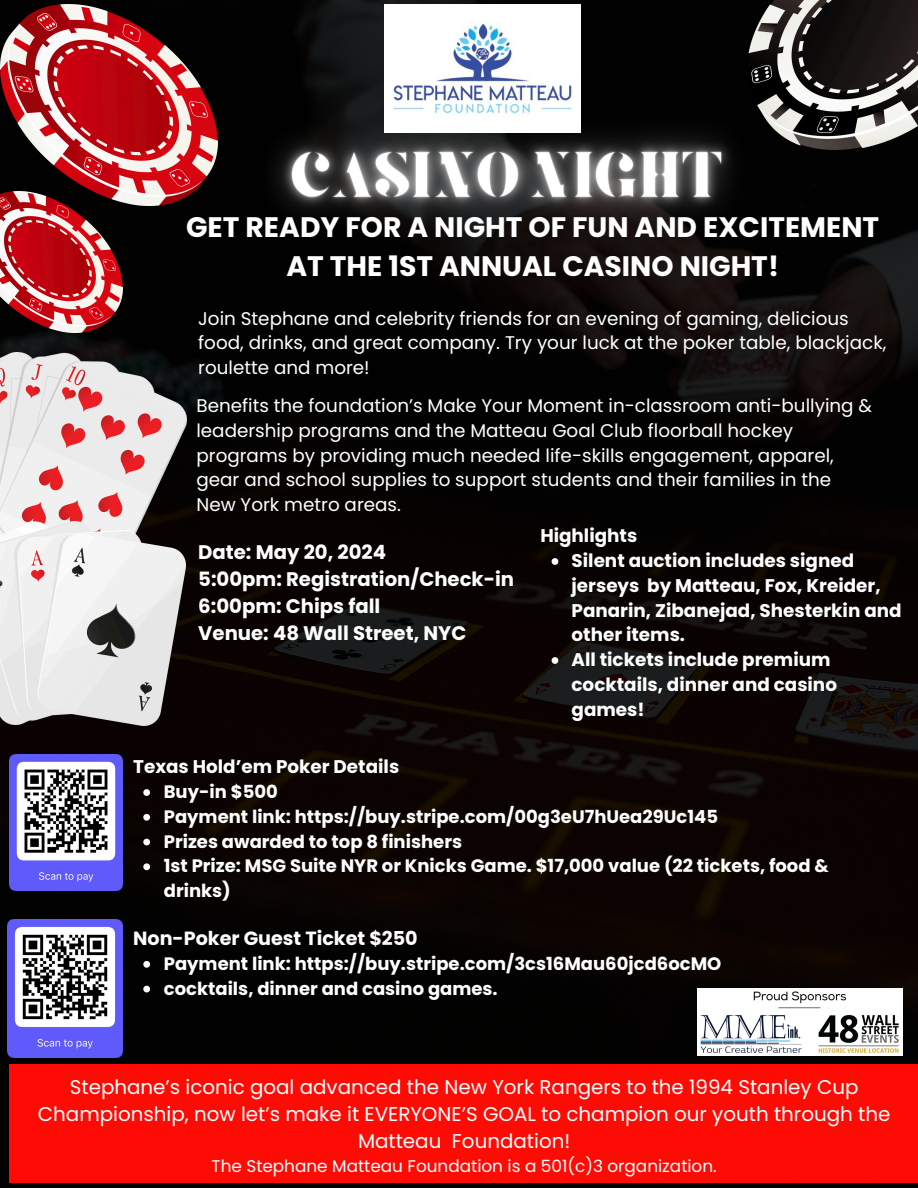
<style>
.page{position:relative;width:918px;height:1188px;background:#fff}
.page>*{position:absolute;margin:0;border:0;box-sizing:border-box;transform-origin:0 0}
.t1{font:700 28.2px/39.2px "Poppins";color:#fff;text-align:center}
.t2{font:19.8px/27px "Poppins";color:#fff;text-align:center}
.t3{font:700 19.65px/27px "Poppins";color:#fff}
.t4{font:700 19.2px "Poppins";color:#fff}
.t5{font:18.3px/24.8px "Poppins";color:#fff}
.t6{font:700 18.3px/24.8px "Poppins";color:#fff}
.t7{font:700 18px/24.8px "Poppins";color:#fff}
.t8{font:16.8px "Poppins";color:#fff}
</style>
<div class="page">
<img style="left:0;top:0;width:918px;height:1188px">
<img style="left:0;top:206px;width:123px;height:126px">
<img style="left:0;top:353px;width:187px;height:224px">
<img style="left:0;top:522px;width:186px;height:203px">
<div style="left:9px;top:1064px;width:909px;height:118px;background:#ff0b06"></div>
<img style="left:9px;top:754px;width:114px;height:136px">
<img style="left:8px;top:919px;width:115px;height:139px">
<img style="left:697px;top:988px;width:205px;height:68px">
<img style="left:0;top:4px;width:217px;height:202px">
<img style="left:749px;top:0;width:169px;height:150px">
<img style="left:385px;top:4px;width:196px;height:78px">
<img style="left:224px;top:82px;width:566px;height:197px">
<svg style="left:143px;top:789px;width:7px;height:7px"></svg>
<svg style="left:143px;top:814px;width:7px;height:7px"></svg>
<svg style="left:143px;top:839px;width:7px;height:6px"></svg>
<svg style="left:143px;top:863px;width:7px;height:7px"></svg>
<svg style="left:552px;top:558px;width:6px;height:7px"></svg>
<svg style="left:552px;top:657px;width:6px;height:7px"></svg>
<svg style="left:143px;top:961px;width:7px;height:7px"></svg>
<svg style="left:143px;top:986px;width:7px;height:6px"></svg>
<p class="t1" style="left:186px;top:207px;width:695px">GET READY FOR A NIGHT OF FUN AND EXCITEMENT<br>AT THE 1ST ANNUAL CASINO NIGHT!</p>
<p class="t5" style="left:198px;top:306px;width:690px">Join Stephane and celebrity friends for an evening of gaming, delicious food, drinks, and great company. Try your luck at the poker table, blackjack, roulette and more!</p>
<h3 class="t5" style="left:196px;top:393px;width:677px">Benefits the foundation’s Make Your Moment in-classroom anti-bullying &amp; leadership programs and the Matteau Goal Club floorball hockey programs by providing much needed life-skills engagement, apparel, gear and school supplies to support students and their families in the New York metro areas.</h3>
<p class="t3" style="left:198px;top:539px;width:317px">Date: May 20, 2024<br>5:00pm: Registration/Check-in<br>6:00pm: Chips fall<br>Venue: 48 Wall Street, NYC</p>
<h3 class="t6" style="left:540px;top:524px;width:99px">Highlights</h3>
<p class="t6" style="left:572px;top:548px;width:332px">Silent auction includes signed jerseys by Matteau, Fox, Kreider,<br>Panarin, Zibanejad, Shesterkin and other items.</p>
<p class="t6" style="left:572px;top:647px;width:267px">All tickets include premium cocktails, dinner and casino games!</p>
<p class="t6" style="left:133px;top:755px;width:268px">Texas Hold’em Poker Details</p>
<p class="t7" style="left:164px;top:779px;width:116px">Buy-in $500</p>
<p class="t7" style="left:164px;top:804px;width:556px">Payment link: https://buy.stripe.com/00g3eU7hUea29Uc145</p>
<p class="t7" style="left:164px;top:829px;width:300px">Prizes awarded to top 8 finishers</p>
<p class="t7" style="left:164px;top:854px;width:667px">1st Prize: MSG Suite NYR or Knicks Game. $17,000 value (22 tickets, food &amp; drinks)</p>
<p class="t4" style="left:133px;top:925px;width:286px">Non-Poker Guest Ticket $250</p>
<p class="t7" style="left:164px;top:951px;width:559px">Payment link: https://buy.stripe.com/3cs16Mau60jcd6ocMO</p>
<p class="t7" style="left:164px;top:976px;width:335px">cocktails, dinner and casino games.</p>
<h3 class="t2" style="left:38px;top:1074px;width:854px">Stephane’s iconic goal advanced the New York Rangers to the 1994 Stanley Cup<br>Championship, now let’s make it EVERYONE’S GOAL to champion our youth through the<br>Matteau Foundation!</h3>
<p class="t8" style="left:212px;top:1154px;width:507px">The Stephane Matteau Foundation is a 501(c)3 organization.</p>
</div>
